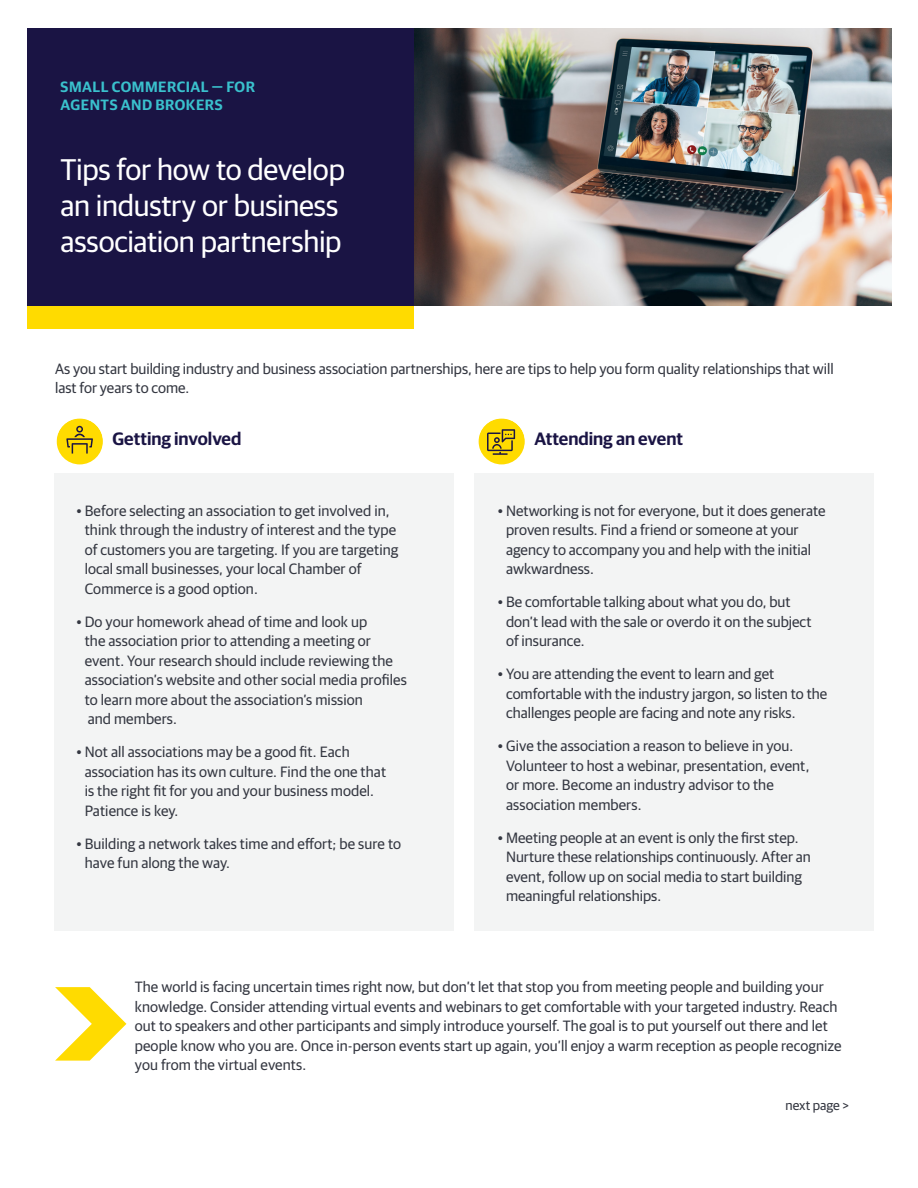
<style>
.page{position:relative;width:918px;height:1188px;background:#fff}
.page>*{position:absolute;margin:0;border:0;box-sizing:border-box;transform-origin:0 0}
.t1{font:30px/36px "Guardian Sans";letter-spacing:-.01em;color:#fff}
.t2{font:600 18px "Guardian Sans";color:#1a1444}
.t3{font:15px/19.5px "Guardian Sans";letter-spacing:.005em;color:#343741}
.t4{font:600 15px/18px "Guardian Sans";letter-spacing:.035em;color:#3ac1cd}
.t5{font:13.5px "Guardian Sans";color:#343741}
</style>
<div class="page">
<div style="left:474px;top:474px;width:400px;height:457px;background:#f3f4f4"></div>
<div style="left:54px;top:474px;width:399px;height:457px;background:#f3f4f4"></div>
<div style="left:27px;top:306px;width:387px;height:22px;background:#ffdb00"></div>
<div style="left:27px;top:28px;width:387px;height:278px;background:#1a1444"></div>
<div style="left:57px;top:418px;width:46px;height:46px;background:#ffdb00;border-radius:50%"></div>
<svg style="left:66px;top:426px;width:27px;height:28px"></svg>
<div style="left:54px;top:416px;width:52px;height:52px;border:3px solid #fff;border-radius:50%"></div>
<div style="left:479px;top:418px;width:46px;height:46px;background:#ffdb00;border-radius:50%"></div>
<svg style="left:487px;top:429px;width:28px;height:26px"></svg>
<div style="left:475px;top:416px;width:53px;height:52px;border:3px solid #fff;border-radius:50%"></div>
<img style="left:414px;top:28px;width:477px;height:278px">
<svg style="left:55px;top:987px;width:71px;height:74px"></svg>
<p class="t4" style="left:61px;top:76px;width:196px">SMALL COMMERCIAL — FOR<br>AGENTS AND BROKERS</p>
<h1 class="t1" style="left:60px;top:150px;width:286px">Tips for how to develop an industry or business association partnership</h1>
<p class="t3" style="left:55px;top:358px;width:780px">As you start building industry and business association partnerships, here are tips to help you form quality relationships that will last for years to come.</p>
<p class="t2" style="left:113px;top:426px;width:130px">Getting involved</p>
<p class="t2" style="left:534px;top:426px;width:150px">Attending an event</p>
<p class="t3" style="left:85px;top:500px;width:315px;text-indent:-8px">• Before selecting an association to get involved in, think through the industry of interest and the type of customers you are targeting. If you are targeting local small businesses, your local Chamber of Commerce is a good option.</p>
<p class="t3" style="left:85px;top:611px;width:324px;text-indent:-8px">• Do your homework ahead of time and look up<br>the association prior to attending a meeting or event. Your research should include reviewing the association’s website and other social media profiles to learn more about the association’s mission<br>and members.</p>
<p class="t3" style="left:85px;top:741px;width:303px;text-indent:-8px">• Not all associations may be a good fit. Each association has its own culture. Find the one that is the right fit for you and your business model.<br>Patience is key.</p>
<p class="t3" style="left:85px;top:833px;width:318px;text-indent:-8px">• Building a network takes time and effort; be sure to have fun along the way.</p>
<p class="t3" style="left:506px;top:500px;width:321px;text-indent:-8px">• Networking is not for everyone, but it does generate proven results. Find a friend or someone at your agency to accompany you and help with the initial awkwardness.</p>
<p class="t3" style="left:506px;top:591px;width:307px;text-indent:-8px">• Be comfortable talking about what you do, but don’t lead with the sale or overdo it on the subject of insurance.</p>
<p class="t3" style="left:506px;top:663px;width:323px;text-indent:-8px">• You are attending the event to learn and get comfortable with the industry jargon, so listen to the challenges people are facing and note any risks.</p>
<p class="t3" style="left:506px;top:735px;width:305px;text-indent:-8px">• Give the association a reason to believe in you.<br>Volunteer to host a webinar, presentation, event, or more. Become an industry advisor to the association members.</p>
<p class="t3" style="left:506px;top:827px;width:306px;text-indent:-8px">• Meeting people at an event is only the first step.<br>Nurture these relationships continuously. After an event, follow up on social media to start building meaningful relationships.</p>
<p class="t3" style="left:135px;top:976px;width:708px">The world is facing uncertain times right now, but don’t let that stop you from meeting people and building your knowledge. Consider attending virtual events and webinars to get comfortable with your targeted industry. Reach out to speakers and other participants and simply introduce yourself. The goal is to put yourself out there and let people know who you are. Once in-person events start up again, you’ll enjoy a warm reception as people recognize you from the virtual events.</p>
<p class="t5" style="left:786px;top:1096px;width:65px">next page &gt;</p>
</div>
